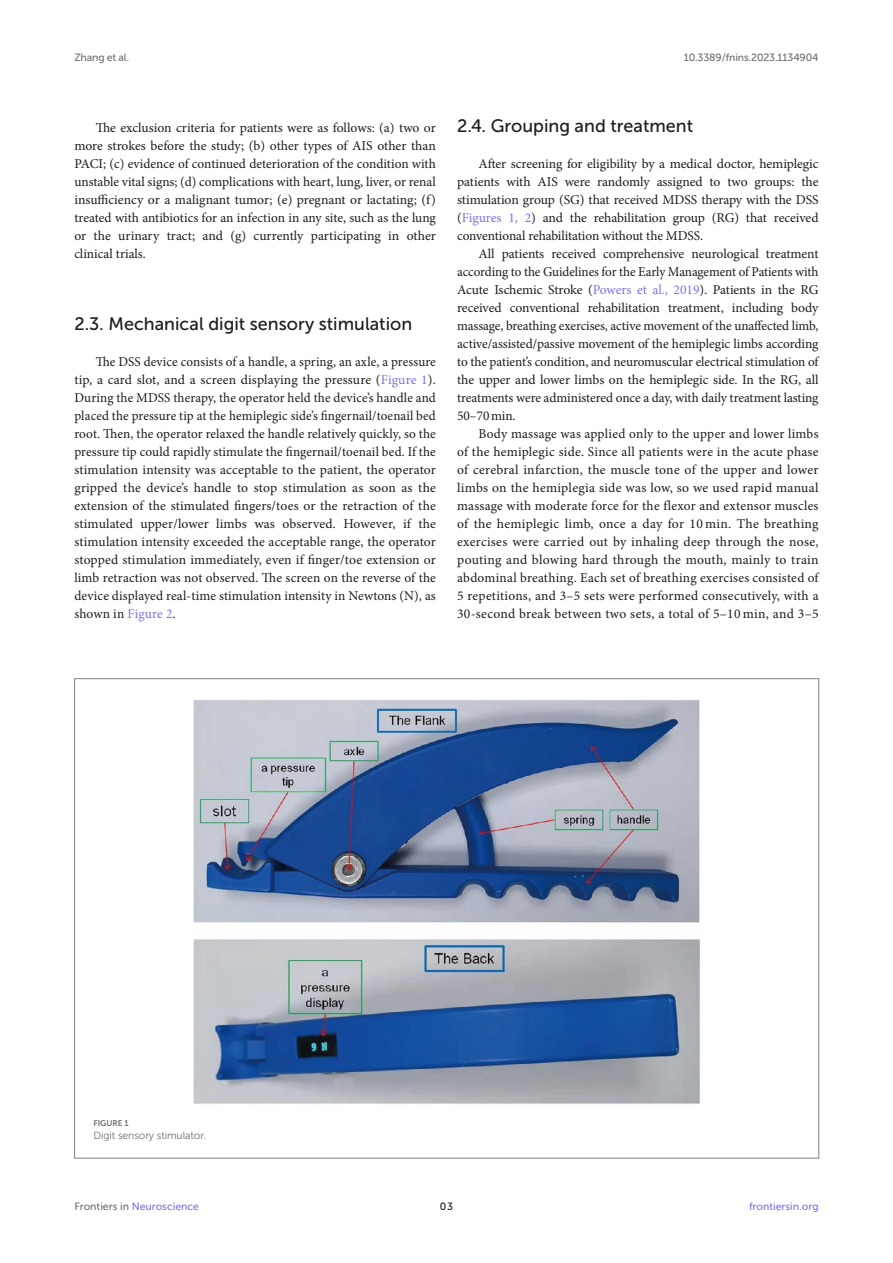
<style>
.page{position:relative;width:893px;height:1263px;background:#fff}
.page>*{position:absolute;margin:0;border:0;box-sizing:border-box;transform-origin:0 0}
.HEAD_2{font:18px "Museo Sans 500";color:#1b1c1b}
.TEXT{font:13.5px/18px "Minion Pro";color:#1b1c1b;text-align:justify}
.TEXT_FLUSH{font:13.5px/18px "Minion Pro";color:#1b1c1b;text-align:justify}
.t1{font:10.5px "Museo Sans 500";color:#856df0}
.t2{font:10.5px "Museo Sans 500";letter-spacing:-.015em;color:#706f70}
.FIG_LEG{font:10.5px "Museo Sans 300";letter-spacing:-.01em;color:#706f70}
.t3{font:10.5px "Museo Sans 500";color:#1b1c1b}
.FIG_HD{font:8.25px "Museo Sans 700";letter-spacing:-.01em;color:#706f70}
.s1{color:#856df0}
.s2{color:#706f70}
</style>
<div class="page">
<img style="left:193px;top:700px;width:507px;height:404px">
<p class="t2" style="left:74px;top:51px;width:56px">Zhang et al.</p>
<p class="t2" style="left:684px;top:51px;width:136px">10.3389/fnins.2023.1134904</p>
<p class="TEXT" style="left:74px;top:119px;width:363px;text-indent:21px">The exclusion criteria for patients were as follows: (a) two or more strokes before the study; (b) other types of AIS other than PACI; (c) evidence of continued deterioration of the condition with unstable vital signs; (d) complications with heart, lung, liver, or renal insufficiency or a malignant tumor; (e) pregnant or lactating; (f) treated with antibiotics for an infection in any site, such as the lung or the urinary tract; and (g) currently participating in other clinical trials.</p>
<p class="HEAD_2" style="left:74px;top:314px;width:339px">2.3. Mechanical digit sensory stimulation</p>
<p class="TEXT_FLUSH" style="left:74px;top:353px;width:363px;text-indent:21px">The DSS device consists of a handle, a spring, an axle, a pressure tip, a card slot, and a screen displaying the pressure (<span class="s1">Figure 1</span>).<br>During the MDSS therapy, the operator held the device’s handle and placed the pressure tip at the hemiplegic side’s fingernail/toenail bed root. Then, the operator relaxed the handle relatively quickly, so the pressure tip could rapidly stimulate the fingernail/toenail bed. If the stimulation intensity was acceptable to the patient, the operator gripped the device’s handle to stop stimulation as soon as the extension of the stimulated fingers/toes or the retraction of the stimulated upper/lower limbs was observed. However, if the stimulation intensity exceeded the acceptable range, the operator stopped stimulation immediately, even if finger/toe extension or limb retraction was not observed. The screen on the reverse of the device displayed real-time stimulation intensity in Newtons (N), as shown in <span class="s1">Figure 2</span>.</p>
<p class="HEAD_2" style="left:457px;top:116px;width:238px">2.4. Grouping and treatment</p>
<p class="TEXT_FLUSH" style="left:457px;top:155px;width:363px;text-indent:21px">After screening for eligibility by a medical doctor, hemiplegic patients with AIS were randomly assigned to two groups: the stimulation group (SG) that received MDSS therapy with the DSS (<span class="s1">Figures 1, 2</span>) and the rehabilitation group (RG) that received conventional rehabilitation without the MDSS.</p>
<p class="TEXT" style="left:457px;top:245px;width:363px;text-indent:21px">All patients received comprehensive neurological treatment according to the Guidelines for the Early Management of Patients with Acute Ischemic Stroke (<span class="s1">Powers et al., 2019</span>). Patients in the RG received conventional rehabilitation treatment, including body massage, breathing exercises, active movement of the unaffected limb, active/assisted/passive movement of the hemiplegic limbs according to the patient’s condition, and neuromuscular electrical stimulation of the upper and lower limbs on the hemiplegic side. In the RG, all treatments were administered once a day, with daily treatment lasting 50–70min.</p>
<p class="TEXT" style="left:457px;top:425px;width:363px;text-indent:21px">Body massage was applied only to the upper and lower limbs of the hemiplegic side. Since all patients were in the acute phase of cerebral infarction, the muscle tone of the upper and lower limbs on the hemiplegia side was low, so we used rapid manual massage with moderate force for the flexor and extensor muscles of the hemiplegic limb, once a day for 10 min. The breathing exercises were carried out by inhaling deep through the nose, pouting and blowing hard through the mouth, mainly to train abdominal breathing. Each set of breathing exercises consisted of 5 repetitions, and 3–5 sets were performed consecutively, with a 30-second break between two sets, a total of 5–10 min, and 3–5</p>
<p class="FIG_HD" style="left:94px;top:1118px;width:37px">FIGURE 1</p>
<p class="FIG_LEG" style="left:94px;top:1130px;width:114px">Digit sensory stimulator.</p>
<p class="t1" style="left:74px;top:1200px;width:126px"><span class="s2">Frontiers in</span> Neuroscience</p>
<p class="t3" style="left:440px;top:1200px;width:15px">03</p>
<p class="t1" style="left:749px;top:1200px;width:71px">frontiersin.org</p>
</div>
